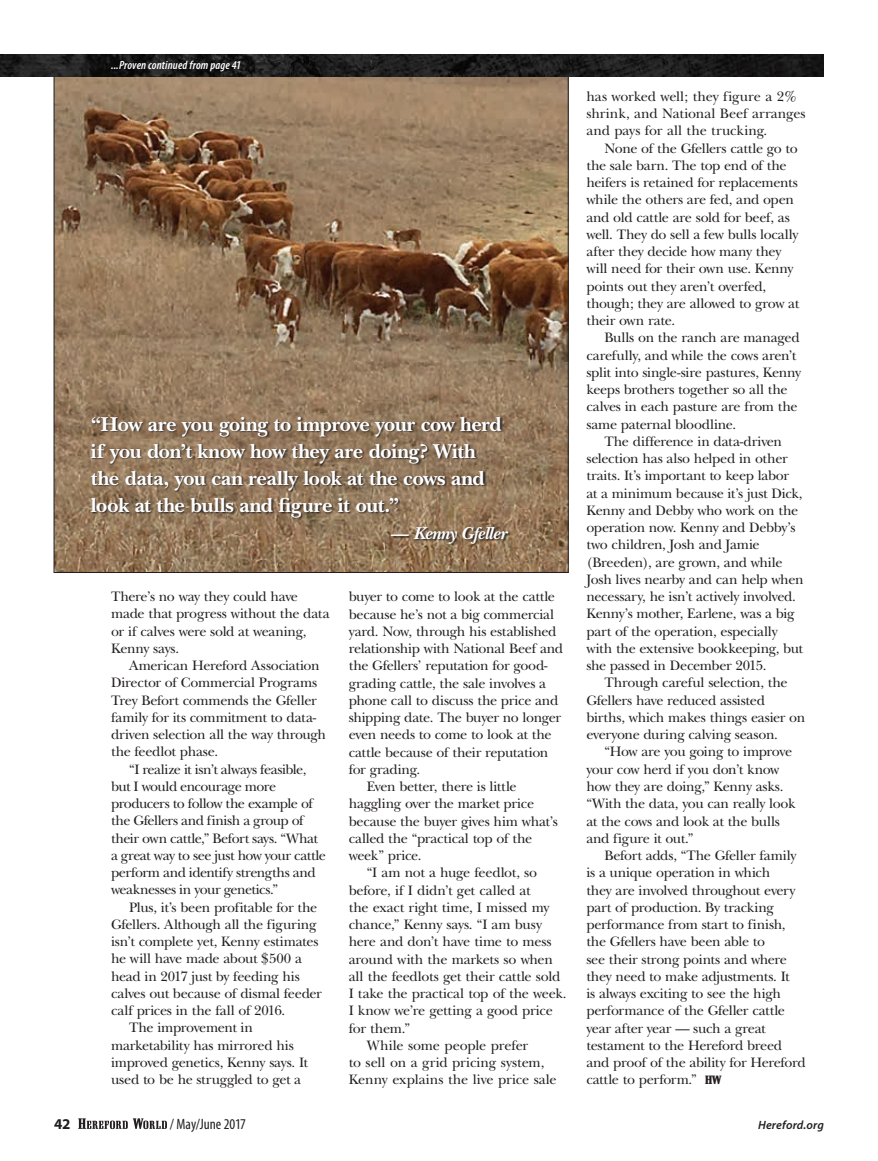
<style>
.page{position:relative;width:878px;height:1161px;background:#fff}
.page>*{position:absolute;margin:0;border:0;box-sizing:border-box;transform-origin:0 0}
.t1{font:700 21px/27px "New Baskerville";letter-spacing:-.025em;color:#fff}
.t2{font:italic 700 18px "New Baskerville";letter-spacing:-.02em;color:#fff}
.t3{font:condensed 15px "Myriad Pro";color:#231f20}
.t4{font:700 15px "Myriad Pro";color:#231f20}
.t5{font:14.25px/17.2px "New Baskerville";letter-spacing:-.02em;color:#231f20}
.t6{font:14.25px "New Baskerville";color:#231f20}
.t7{font:italic 600 condensed 12px "Myriad Pro";letter-spacing:.01em;color:#fff}
.t8{font:italic 600 12px "Myriad Pro";letter-spacing:.015em;color:#231f20}
.s1{font-family:"Shattuck";font-size:12px}
</style>
<div class="page">
<img style="left:56px;top:76px;width:510px;height:495px">
<div style="left:91px;top:416px;width:420px;height:130px;background:#231f20;opacity:.91"></div>
<img style="left:0;top:54px;width:824px;height:22px">
<svg style="left:78px;top:1118px;width:89px;height:11px"></svg>
<p class="t7" style="left:111px;top:59px;width:132px">...Proven continued from page 41</p>
<h1 class="t1" style="left:91px;top:410px;width:412px">“How are you going to improve your cow herd if you don’t know how they are doing? With the data, you can really look at the cows and look at the bulls and figure it out.”</h1>
<p class="t2" style="left:390px;top:522px;width:118px">— Kenny Gfeller</p>
<p class="t5" style="left:111px;top:588px;width:220px">There’s no way they could have made that progress without the data or if calves were sold at weaning,<br>Kenny says.</p>
<p class="t5" style="left:111px;top:657px;width:217px;text-indent:18px">American Hereford Association<br>Director of Commercial Programs<br>Trey Befort commends the Gfeller family for its commitment to data&shy;driven selection all the way through the feedlot phase.</p>
<p class="t5" style="left:111px;top:760px;width:216px;text-indent:18px">“I realize it isn’t always feasible, but I would encourage more producers to follow the example of the Gfellers and finish a group of their own cattle,” Befort says. “What a great way to see just how your cattle perform and identify strengths and weaknesses in your genetics.”</p>
<p class="t5" style="left:129px;top:899px;width:190px">Plus, it’s been profitable for the</p>
<p class="t5" style="left:111px;top:916px;width:207px">Gfellers. Although all the figuring</p>
<p class="t5" style="left:111px;top:933px;width:209px">isn’t complete yet, Kenny estimates</p>
<p class="t5" style="left:111px;top:950px;width:192px">he will have made about $500 a</p>
<p class="t5" style="left:111px;top:968px;width:190px">head in 2017 just by feeding his</p>
<p class="t5" style="left:111px;top:985px;width:212px">calves out because of dismal feeder</p>
<p class="t5" style="left:111px;top:1002px;width:176px">calf prices in the fall of 2016.</p>
<p class="t5" style="left:129px;top:1019px;width:125px">The improvement in</p>
<p class="t5" style="left:111px;top:1037px;width:184px">marketability has mirrored his</p>
<p class="t5" style="left:111px;top:1054px;width:198px">improved genetics, Kenny says. It</p>
<p class="t5" style="left:111px;top:1071px;width:191px">used to be he struggled to get a</p>
<p class="t5" style="left:349px;top:588px;width:208px">buyer to come to look at the cattle</p>
<p class="t5" style="left:349px;top:605px;width:207px">because he’s not a big commercial</p>
<p class="t5" style="left:349px;top:623px;width:209px">yard. Now, through his established</p>
<p class="t5" style="left:349px;top:640px;width:216px">relationship with National Beef and</p>
<p class="t5" style="left:349px;top:657px;width:200px">the Gfellers’ reputation for good-</p>
<p class="t5" style="left:349px;top:674px;width:199px">grading cattle, the sale involves a</p>
<p class="t5" style="left:349px;top:692px;width:211px">phone call to discuss the price and</p>
<p class="t5" style="left:349px;top:709px;width:214px">shipping date. The buyer no longer</p>
<p class="t5" style="left:349px;top:726px;width:204px">even needs to come to look at the</p>
<p class="t5" style="left:349px;top:743px;width:201px">cattle because of their reputation</p>
<p class="t5" style="left:349px;top:761px;width:73px">for grading.</p>
<p class="t5" style="left:367px;top:778px;width:151px">Even better, there is little</p>
<p class="t5" style="left:349px;top:795px;width:187px">haggling over the market price</p>
<p class="t5" style="left:349px;top:812px;width:211px">because the buyer gives him what’s</p>
<p class="t5" style="left:349px;top:830px;width:185px">called the “practical top of the</p>
<p class="t5" style="left:349px;top:847px;width:74px">week” price.</p>
<p class="t5" style="left:367px;top:864px;width:172px">“I am not a huge feedlot, so</p>
<p class="t5" style="left:349px;top:881px;width:183px">before, if I didn’t get called at</p>
<p class="t5" style="left:349px;top:899px;width:202px">the exact right time, I missed my</p>
<p class="t5" style="left:349px;top:916px;width:195px">chance,” Kenny says. “I am busy</p>
<p class="t5" style="left:349px;top:933px;width:204px">here and don’t have time to mess</p>
<p class="t5" style="left:349px;top:951px;width:206px">around with the markets so when</p>
<p class="t5" style="left:349px;top:968px;width:213px">all the feedlots get their cattle sold</p>
<p class="t5" style="left:349px;top:985px;width:219px">I take the practical top of the week.</p>
<p class="t5" style="left:349px;top:1002px;width:206px">I know we’re getting a good price</p>
<p class="t5" style="left:349px;top:1020px;width:63px">for them.”</p>
<p class="t5" style="left:367px;top:1037px;width:163px">While some people prefer</p>
<p class="t6" style="left:349px;top:1054px;width:197px">to sell on a grid pricing system,</p>
<p class="t6" style="left:349px;top:1072px;width:209px">Kenny explains the live price sale</p>
<p class="t5" style="left:586px;top:88px;width:221px">has worked well; they figure a 2% shrink, and National Beef arranges and pays for all the trucking.</p>
<p class="t5" style="left:586px;top:139px;width:214px;text-indent:18px">None of the Gfellers cattle go to the sale barn. The top end of the heifers is retained for replacements while the others are fed, and open and old cattle are sold for beef, as well. They do sell a few bulls locally after they decide how many they will need for their own use. Kenny points out they aren’t overfed, though; they are allowed to grow at their own rate.</p>
<p class="t5" style="left:586px;top:329px;width:216px;text-indent:18px">Bulls on the ranch are managed carefully, and while the cows aren’t split into single-sire pastures, Kenny keeps brothers together so all the calves in each pasture are from the same paternal bloodline.</p>
<p class="t5" style="left:586px;top:433px;width:219px;text-indent:18px">The difference in data-driven selection has also helped in other traits. It’s important to keep labor at a minimum because it’s just Dick, Kenny and Debby who work on the operation now. Kenny and Debby’s two children, Josh and Jamie (Breeden), are grown, and while Josh lives nearby and can help when necessary, he isn’t actively involved.<br>Kenny’s mother, Earlene, was a big part of the operation, especially with the extensive bookkeeping, but she passed in December 2015.</p>
<p class="t5" style="left:586px;top:674px;width:220px;text-indent:18px">Through careful selection, the Gfellers have reduced assisted births, which makes things easier on everyone during calving season.</p>
<p class="t5" style="left:586px;top:743px;width:211px;text-indent:18px">“How are you going to improve your cow herd if you don’t know how they are doing,” Kenny asks. “With the data, you can really look at the cows and look at the bulls and figure it out.”</p>
<p class="t5" style="left:586px;top:847px;width:221px;text-indent:18px">Befort adds, “The Gfeller family is a unique operation in which<br>they are involved throughout every part of production. By tracking performance from start to finish, the Gfellers have been able to<br>see their strong points and where they need to make adjustments. It<br>is always exciting to see the high performance of the Gfeller cattle year after year — such a great testament to the Hereford breed and proof of the ability for Hereford cattle to perform.” <span class="s1">HW</span></p>
<p class="t4" style="left:54px;top:1115px;width:18px">42</p>
<p class="t3" style="left:170px;top:1116px;width:78px">/ May/June 2017</p>
<p class="t8" style="left:758px;top:1118px;width:67px">Hereford.org</p>
</div>
